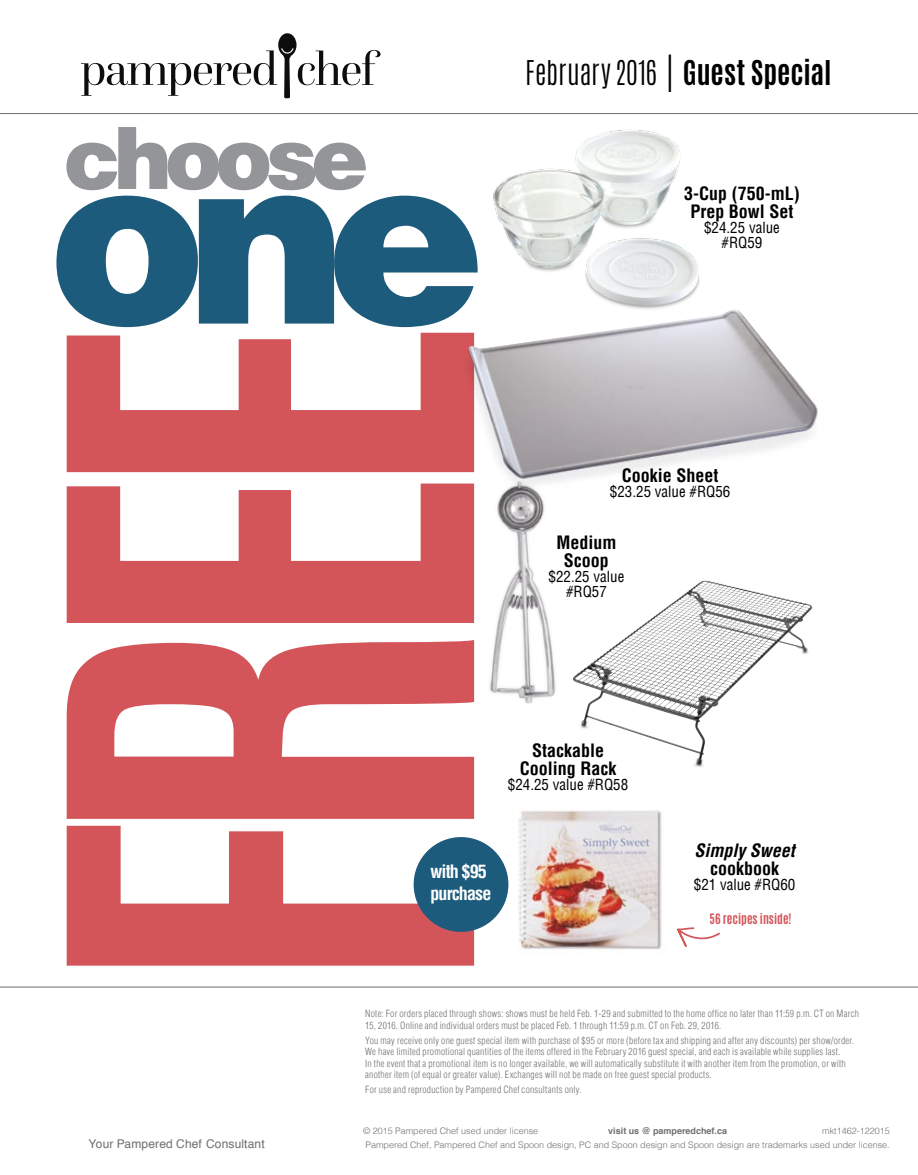
<style>
.page{position:relative;width:918px;height:1175px;background:#fff}
.page>*{position:absolute;margin:0;border:0;box-sizing:border-box;transform-origin:0 0}
.t1{font:700 474.15px "Antonio";color:#d3555a}
.t2{font:900 237.3px "Helvetica Com";color:#1d5b7d}
.t3{font:900 85.95px "Helvetica Com";letter-spacing:-.08em;color:#939598}
.t4{font:300 28.5px "Antonio";letter-spacing:.005em;color:#000}
.t5{font:700 condensed 18.15px/21.8px "Helvetica Com";letter-spacing:-.05em;color:#fff}
.t6{font:700 condensed 18px/18px "Helvetica Com";color:#000;text-align:center}
.t7{font:italic 700 condensed 18px "Helvetica Com";color:#000}
.t8{font:condensed 15px/15px "Helvetica Com";color:#000;text-align:center}
.t9{font:12px "Helvetica";letter-spacing:.01em;color:#6d6e71}
.t10{font:700 12px "Antonio";color:#d3555a}
.t11{font:300 condensed 9.75px/11.2px "Helvetica Com";letter-spacing:.025em;color:#6d6e71}
.t12{font:300 9px "Helvetica";color:#6d6e71}
.t13{font:700 9px "Helvetica";color:#6d6e71}
.s1{font-size:42.75px}
.s2{font-weight:700}
</style>
<div class="page">
<div style="left:414px;top:837px;width:94px;height:95px;background:#1d5b7d;border-radius:50%"></div>
<svg style="left:677px;top:927px;width:43px;height:20px"></svg>
<img style="left:493px;top:129px;width:206px;height:180px">
<img style="left:518px;top:810px;width:144px;height:140px">
<img style="left:489px;top:492px;width:67px;height:212px">
<img style="left:504px;top:477px;width:84px;height:15px">
<img style="left:468px;top:309px;width:350px;height:168px">
<img style="left:587px;top:580px;width:117px;height:87px">
<svg style="left:81px;top:33px;width:300px;height:65px"></svg>
<hr style="left:0;top:986px;width:918px;height:1px;background:#6d6e71">
<hr style="left:0;top:113px;width:918px;height:1px;background:#6d6e71">
<h3 class="t3" style="left:64px;top:102px;width:306px">choose</h3>
<h2 class="t2" style="left:48px;top:83px;width:438px">one</h2>
<h1 class="t1" style="left:-87px;top:996px;width:683px;rotate:-90deg">FREE</h1>
<h3 class="t5" style="left:430px;top:860px;width:62px">with $95 purchase</h3>
<h3 class="t4" style="left:525px;top:52px;width:308px">February 2016 <span class="s1">|</span> <span class="s2">Guest Special</span></h3>
<h3 class="t6" style="left:684px;top:183px;width:117px">3-Cup (750-mL)<br>Prep Bowl Set</h3>
<h3 class="t8" style="left:704px;top:219px;width:77px">$24.25 value #RQ59</h3>
<h3 class="t6" style="left:622px;top:466px;width:98px">Cookie Sheet</h3>
<h3 class="t8" style="left:610px;top:484px;width:122px">$23.25 value #RQ56</h3>
<h3 class="t6" style="left:556px;top:532px;width:62px">Medium<br>Scoop</h3>
<h3 class="t8" style="left:549px;top:568px;width:77px">$22.25 value #RQ57</h3>
<h3 class="t6" style="left:520px;top:741px;width:98px">Stackable<br>Cooling Rack</h3>
<h3 class="t8" style="left:508px;top:777px;width:122px">$24.25 value #RQ58</h3>
<h3 class="t7" style="left:694px;top:838px;width:102px">Simply Sweet</h3>
<h3 class="t6" style="left:710px;top:859px;width:70px">cookbook</h3>
<h3 class="t8" style="left:694px;top:877px;width:103px">$21 value #RQ60</h3>
<p class="t10" style="left:710px;top:910px;width:84px">56 recipes inside!</p>
<p class="t11" style="left:365px;top:1008px;width:495px">Note: For orders placed through shows: shows must be held Feb. 1-29 and submitted to the home office no later than 11:59 p.m. CT on March<br>15, 2016. Online and individual orders must be placed Feb. 1 through 11:59 p.m. CT on Feb. 29, 2016.</p>
<p class="t11" style="left:365px;top:1034px;width:490px">You may receive only one guest special item with purchase of $95 or more (before tax and shipping and after any discounts) per show/order.<br>We have limited promotional quantities of the items offered in the February 2016 guest special, and each is available while supplies last.<br>In the event that a promotional item is no longer available, we will automatically substitute it with another item from the promotion, or with another item (of equal or greater value). Exchanges will not be made on free guest special products.</p>
<p class="t11" style="left:365px;top:1084px;width:218px">For use and reproduction by Pampered Chef consultants only.</p>
<p class="t12" style="left:363px;top:1123px;width:177px">© 2015 Pampered Chef used under license</p>
<p class="t13" style="left:608px;top:1123px;width:120px">visit us @ pamperedchef.ca</p>
<p class="t12" style="left:822px;top:1123px;width:69px">mkt1462-122015</p>
<p class="t9" style="left:89px;top:1134px;width:178px">Your Pampered Chef Consultant</p>
<p class="t12" style="left:366px;top:1137px;width:526px">Pampered Chef, Pampered Chef and Spoon design, PC and Spoon design and Spoon design are trademarks used under license.</p>
</div>
